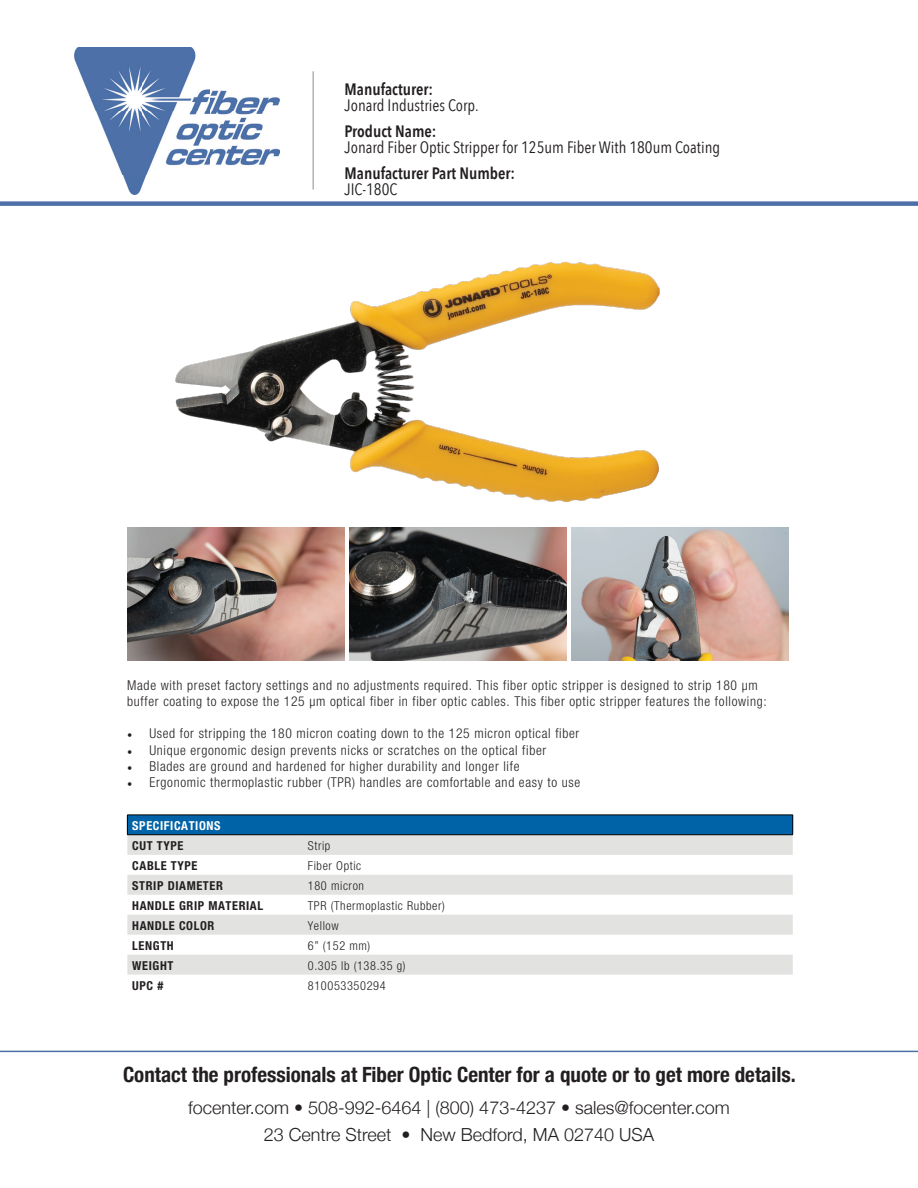
<style>
.page{position:relative;width:918px;height:1188px;background:#fff}
.page>*{position:absolute;margin:0;border:0;box-sizing:border-box;transform-origin:0 0}
.t1{font:700 condensed 21px "Helvetica Neue";color:#231f20}
.t2{font:300 18px/26.2px "Helvetica Neue";color:#231f20;text-align:center}
.t3{font:16.5px "Avenir Next Condensed";color:#231f20}
.t4{font:600 16.5px "Avenir Next Condensed";color:#231f20}
.t5{font:300 condensed 13.5px/16.2px "Helvetica Neue";letter-spacing:.05em;color:#231f20}
.t6{font:300 condensed 12.3px "Helvetica Neue";letter-spacing:.05em;color:#231f20}
.t7{font:700 condensed 12.3px "Helvetica Neue";letter-spacing:.05em;color:#231f20}
.t8{font:700 condensed 12.3px "Helvetica Neue";letter-spacing:.05em;color:#fff}
.t9{font:expanded 8.7px "Helvetica Neue";letter-spacing:.01em;color:#231f20}
.s1{font-family:"Minion Pro";font-weight:400;font-stretch:normal}
.s2{color:#0e6eb8}
</style>
<div class="page">
<hr style="left:0;top:1051px;width:918px;height:1px;background:#4d70a8">
<div style="left:0;top:201px;width:918px;height:5px;background:#4d70a8"></div>
<img style="left:75px;top:47px;width:204px;height:147px">
<hr style="left:313px;top:71px;width:1px;height:119px;background:#8a8c8f">
<div style="left:127px;top:815px;width:666px;height:20px;background:#0163a7"></div>
<svg style="left:127px;top:835px;width:666px;height:140px;fill:#e2e2e1"></svg>
<hr style="left:127px;top:815px;width:176px;height:1px;background:#000">
<svg style="left:127px;top:815px;width:1px;height:19px"></svg>
<hr style="left:303px;top:815px;width:490px;height:1px;background:#000">
<svg style="left:793px;top:815px;width:1px;height:20px"></svg>
<hr style="left:127px;top:834px;width:176px;height:1px;background:#000">
<hr style="left:303px;top:834px;width:490px;height:1px;background:#000">
<img style="left:128px;top:527px;width:217px;height:134px">
<img style="left:349px;top:535px;width:218px;height:126px">
<img style="left:571px;top:527px;width:218px;height:134px">
<img style="left:129px;top:261px;width:577px;height:274px">
<p class="t4" style="left:345px;top:75px;width:90px">Manufacturer:</p>
<p class="t3" style="left:345px;top:92px;width:136px">Jonard Industries Corp.</p>
<p class="t4" style="left:345px;top:117px;width:94px">Product Name:</p>
<p class="t3" style="left:345px;top:134px;width:377px">Jonard Fiber Optic Stripper for 125um Fiber With 180um Coating</p>
<p class="t4" style="left:345px;top:159px;width:172px">Manufacturer Part Number:</p>
<p class="t3" style="left:345px;top:175px;width:54px">JIC-180C</p>
<p class="t5" style="left:127px;top:677px;width:641px">Made with preset factory settings and no adjustments required. This fiber optic stripper is designed to strip 180 μm buffer coating to expose the 125 μm optical fiber in fiber optic cables. This fiber optic stripper features the following:</p>
<p class="t5" style="left:127px;top:725px;width:454px"><span class="s1">•</span> Used for stripping the 180 micron coating down to the 125 micron optical fiber</p>
<p class="t5" style="left:127px;top:742px;width:421px"><span class="s1">•</span> Unique ergonomic design prevents nicks or scratches on the optical fiber</p>
<p class="t5" style="left:127px;top:758px;width:394px"><span class="s1">•</span> Blades are ground and hardened for higher durability and longer life</p>
<p class="t5" style="left:127px;top:774px;width:454px"><span class="s1">•</span> Ergonomic thermoplastic rubber (TPR) handles are comfortable and easy to use</p>
<p class="t8" style="left:132px;top:818px;width:90px">SPECIFICATIONS</p>
<p class="t7" style="left:132px;top:838px;width:53px">CUT TYPE</p>
<p class="t6" style="left:308px;top:839px;width:24px">Strip</p>
<p class="t7" style="left:132px;top:858px;width:67px">CABLE TYPE</p>
<p class="t6" style="left:308px;top:858px;width:55px">Fiber Optic</p>
<p class="t7" style="left:132px;top:878px;width:92px">STRIP DIAMETER</p>
<p class="t6" style="left:308px;top:878px;width:58px">180 micron</p>
<p class="t7" style="left:132px;top:898px;width:132px">HANDLE GRIP MATERIAL</p>
<p class="t6" style="left:308px;top:898px;width:138px">TPR (Thermoplastic Rubber)</p>
<p class="t7" style="left:132px;top:918px;width:84px">HANDLE COLOR</p>
<p class="t6" style="left:308px;top:918px;width:32px">Yellow</p>
<p class="t7" style="left:132px;top:938px;width:43px">LENGTH</p>
<p class="t6" style="left:308px;top:938px;width:64px">6” (152 mm)</p>
<p class="t7" style="left:132px;top:958px;width:43px">WEIGHT</p>
<p class="t6" style="left:308px;top:958px;width:99px">0.305 lb (138.35 g)</p>
<p class="t7" style="left:132px;top:978px;width:32px">UPC #</p>
<p class="t6" style="left:308px;top:978px;width:79px">810053350294</p>
<h1 class="t1" style="left:123px;top:1057px;width:674px">Contact the professionals at Fiber Optic Center for a quote or to get more details.</h1>
<h2 class="t2" style="left:188px;top:1093px;width:543px">focenter.com • 508-992-6464 | (800) 473-4237 • sales@focenter.com<br>23 Centre Street • New Bedford, MA 02740 USA</h2>
<p class="t9" style="left:338px;top:1100px;width:246px"><span class="s2">Tel</span> 914.793.0700 | <span class="s2">Fax</span> 914.793.4527 | <span class="s2">jonard.com</span></p>
</div>
